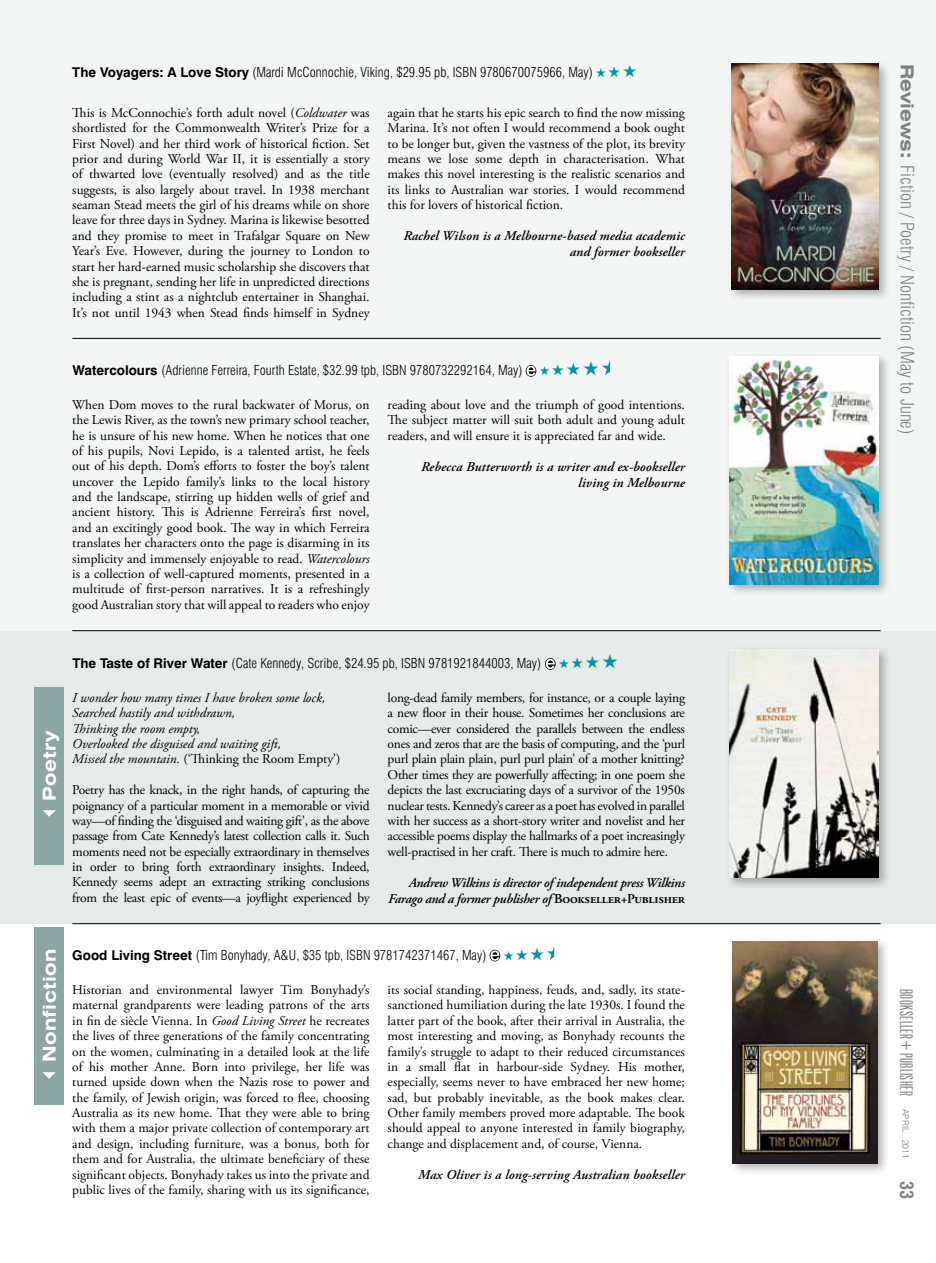
<style>
.page{position:relative;width:936px;height:1263px;background:#fff}
.page>*{position:absolute;margin:0;border:0;box-sizing:border-box;transform-origin:0 0}
.t1{font:300 condensed 18px "Swiss 721 BT";color:#808285}
.t2{font:18px "Phaeton";color:#808285}
.t3{font:700 expanded 18px "Swiss 721 BT";letter-spacing:.025em;color:#fff}
.t4{font:700 condensed 18px "Swiss 721 BT";color:#808285}
.t5{font:13.5px/15.5px "Adobe Garamond Pro";color:#000;text-align:justify}
.t6{font:300 condensed 13.5px "Swiss 721 BT";color:#000}
.t7{font:italic 13.5px/15.5px "Adobe Garamond Pro";color:#000}
.t8{font:italic 600 13.5px/15.8px "Adobe Garamond Pro";letter-spacing:.01em;color:#000;text-align:right}
.t9{font:italic 600 13.5px/15.8px "Adobe Garamond Pro";letter-spacing:-.02em;color:#000;text-align:right}
.t10{font:12.75px "Zapf Dingbats ITC";color:#0093a1}
.s1{font-weight:700;font-stretch:normal}
.s2{color:#0093a1}
.s3{font-style:italic}
.s4{font-style:normal}
.s5{font-weight:700;font-stretch:expanded}
.s6{font-family:"Swiss 721 BT";font-weight:300;font-size:9px}
</style>
<div class="page">
<div style="left:0;top:0;width:935px;height:1263px;background:#f4f6f6"></div>
<div style="left:0;top:631px;width:935px;height:632px;background:#fff"></div>
<div style="left:0;top:631px;width:935px;height:293px;background:#e6ebea"></div>
<div style="left:34px;top:687px;width:30px;height:178px;background:#8ba5a2"></div>
<div style="left:34px;top:927px;width:30px;height:178px;background:#8ba5a2"></div>
<hr style="left:72px;top:923px;width:808px;height:1px;background:#000">
<hr style="left:72px;top:630px;width:808px;height:1px;background:#000">
<hr style="left:72px;top:338px;width:808px;height:1px;background:#000">
<svg style="left:545px;top:658px;width:10px;height:12px"></svg>
<svg style="left:546px;top:659px;width:8px;height:10px"></svg>
<svg style="left:490px;top:950px;width:9px;height:11px"></svg>
<svg style="left:547px;top:947px;width:7px;height:13px"></svg>
<div style="left:727px;top:60px;width:163px;height:242px;background:#000;opacity:.3"></div>
<img style="left:731px;top:64px;width:147px;height:225px">
<div style="left:725px;top:646px;width:165px;height:244px;background:#000;opacity:.3"></div>
<img style="left:729px;top:650px;width:149px;height:228px">
<div style="left:728px;top:937px;width:162px;height:238px;background:#000;opacity:.3"></div>
<img style="left:732px;top:941px;width:145px;height:222px">
<svg style="left:525px;top:365px;width:11px;height:12px"></svg>
<svg style="left:526px;top:366px;width:9px;height:10px"></svg>
<svg style="left:602px;top:360px;width:8px;height:15px"></svg>
<div style="left:725px;top:352px;width:165px;height:245px;background:#000;opacity:.3"></div>
<img style="left:729px;top:356px;width:149px;height:228px">
<p class="t6" style="left:72px;top:64px;width:566px"><span class="s1">The Voyagers: A Love Story</span> (Mardi McConnochie, Viking, $29.95 pb, ISBN 9780670075966, May) <span class="s2">★★★</span></p>
<p class="t5" style="left:72px;top:105px;width:299px">This is McConnochie’s forth adult novel (<span class="s3">Coldwater</span> was shortlisted for the Commonwealth Writer’s Prize for a First Novel) and her third work of historical fiction. Set prior and during World War II, it is essentially a story of thwarted love (eventually resolved) and as the title suggests, is also largely about travel. In 1938 merchant seaman Stead meets the girl of his dreams while on shore leave for three days in Sydney. Marina is likewise besotted and they promise to meet in Trafalgar Square on New Year’s Eve. However, during the journey to London to start her hard-earned music scholarship she discovers that she is pregnant, sending her life in unpredicted directions including a stint as a nightclub entertainer in Shanghai.<br>It’s not until 1943 when Stead finds himself in Sydney</p>
<p class="t5" style="left:387px;top:105px;width:299px">again that he starts his epic search to find the now missing Marina. It’s not often I would recommend a book ought to be longer but, given the vastness of the plot, its brevity means we lose some depth in characterisation. What makes this novel interesting is the realistic scenarios and its links to Australian war stories. I would recommend this for lovers of historical fiction.</p>
<p class="t8" style="left:403px;top:229px;width:283px">Rachel Wilson is a Melbourne-based media academic and former bookseller</p>
<p class="t6" style="left:72px;top:362px;width:451px"><span class="s1">Watercolours</span> (Adrienne Ferreira, Fourth Estate, $32.99 tpb, ISBN 9780732292164, May)</p>
<p class="t10" style="left:539px;top:365px;width:61px">★★★★</p>
<p class="t5" style="left:72px;top:397px;width:299px">When Dom moves to the rural backwater of Morus, on the Lewis River, as the town’s new primary school teacher, he is unsure of his new home. When he notices that one of his pupils, Novi Lepido, is a talented artist, he feels out of his depth. Dom’s efforts to foster the boy’s talent uncover the Lepido family’s links to the local history and the landscape, stirring up hidden wells of grief and ancient history. This is Adrienne Ferreira’s first novel, and an excitingly good book. The way in which Ferreira translates her characters onto the page is disarming in its simplicity and immensely enjoyable to read. <span class="s3">Watercolours </span>is a collection of well-captured moments, presented in a multitude of first-person narratives. It is a refreshingly good Australian story that will appeal to readers who enjoy</p>
<p class="t5" style="left:387px;top:397px;width:299px">reading about love and the triumph of good intentions.<br>The subject matter will suit both adult and young adult readers, and will ensure it is appreciated far and wide.</p>
<p class="t8" style="left:421px;top:459px;width:265px">Rebecca Butterworth is a writer and ex-bookseller living in Melbourne</p>
<h1 class="t3" style="left:39px;top:822px;width:94px;rotate:-90deg">✓Poetry</h1>
<p class="t6" style="left:72px;top:655px;width:470px"><span class="s1">The Taste of River Water</span> (Cate Kennedy, Scribe, $24.95 pb, ISBN 9781921844003, May)</p>
<p class="t10" style="left:558px;top:658px;width:61px">★★★★</p>
<p class="t7" style="left:72px;top:690px;width:269px">I wonder how many times I have broken some lock, Searched hastily and withdrawn,<br>Thinking the room empty,<br>Overlooked the disguised and waiting gift,<br>Missed the mountain. <span class="s4">(‘Thinking the Room Empty’)</span></p>
<p class="t5" style="left:72px;top:783px;width:299px">Poetry has the knack, in the right hands, of capturing the poignancy of a particular moment in a memorable or vivid way—of finding the ‘disguised and waiting gift’, as the above passage from Cate Kennedy’s latest collection calls it. Such moments need not be especially extraordinary in themselves in order to bring forth extraordinary insights. Indeed, Kennedy seems adept an extracting striking conclusions from the least epic of events—a joyflight experienced by</p>
<p class="t5" style="left:387px;top:690px;width:299px">long-dead family members, for instance, or a couple laying a new floor in their house. Sometimes her conclusions are comic—ever considered the parallels between the endless ones and zeros that are the basis of computing, and the ‘purl purl plain plain plain, purl purl plain’ of a mother knitting?<br>Other times they are powerfully affecting; in one poem she depicts the last excruciating days of a survivor of the 1950s nuclear tests. Kennedy’s career as a poet has evolved in parallel with her success as a short-story writer and novelist and her accessible poems display the hallmarks of a poet increasingly well-practised in her craft. There is much to admire here.</p>
<p class="t9" style="left:388px;top:876px;width:298px">Andrew Wilkins is director of independent press Wilkins<br>Farago and a former publisher of <span class="s4">Bookseller+Publisher</span></p>
<h1 class="t3" style="left:39px;top:1084px;width:137px;rotate:-90deg">✓Nonfiction</h1>
<p class="t6" style="left:72px;top:947px;width:415px"><span class="s1">Good Living Street</span> (Tim Bonyhady, A&amp;U, $35 tpb, ISBN 9781742371467, May)</p>
<p class="t10" style="left:503px;top:950px;width:42px">★★★</p>
<p class="t5" style="left:72px;top:982px;width:299px">Historian and environmental lawyer Tim Bonyhady’s maternal grandparents were leading patrons of the arts in fin de siècle Vienna. In <span class="s3">Good Living Street</span> he recreates the lives of three generations of the family concentrating on the women, culminating in a detailed look at the life of his mother Anne. Born into privilege, her life was turned upside down when the Nazis rose to power and the family, of Jewish origin, was forced to flee, choosing Australia as its new home. That they were able to bring with them a major private collection of contemporary art and design, including furniture, was a bonus, both for them and for Australia, the ultimate beneficiary of these significant objects. Bonyhady takes us into the private and public lives of the family, sharing with us its significance,</p>
<p class="t5" style="left:387px;top:982px;width:299px">its social standing, happiness, feuds, and, sadly, its state&shy;sanctioned humiliation during the late 1930s. I found the latter part of the book, after their arrival in Australia, the most interesting and moving, as Bonyhady recounts the family’s struggle to adapt to their reduced circumstances in a small flat in harbour-side Sydney. His mother, especially, seems never to have embraced her new home; sad, but probably inevitable, as the book makes clear.<br>Other family members proved more adaptable. The book should appeal to anyone interested in family biography, change and displacement and, of course, Vienna.</p>
<p class="t8" style="left:418px;top:1168px;width:268px">Max Oliver is a long-serving Australian bookseller</p>
<h1 class="t1" style="left:918px;top:64px;width:372px;rotate:90deg"><span class="s5">Reviews:</span> Fiction / Poetry / Nonfiction (May to June)</h1>
<h1 class="t2" style="left:915px;top:989px;width:171px;rotate:90deg">BOOKSELLER + PUBLISHER <span class="s6">APRIL 2011</span></h1>
<h1 class="t4" style="left:917px;top:1181px;width:19px;rotate:90deg">33</h1>
</div>
